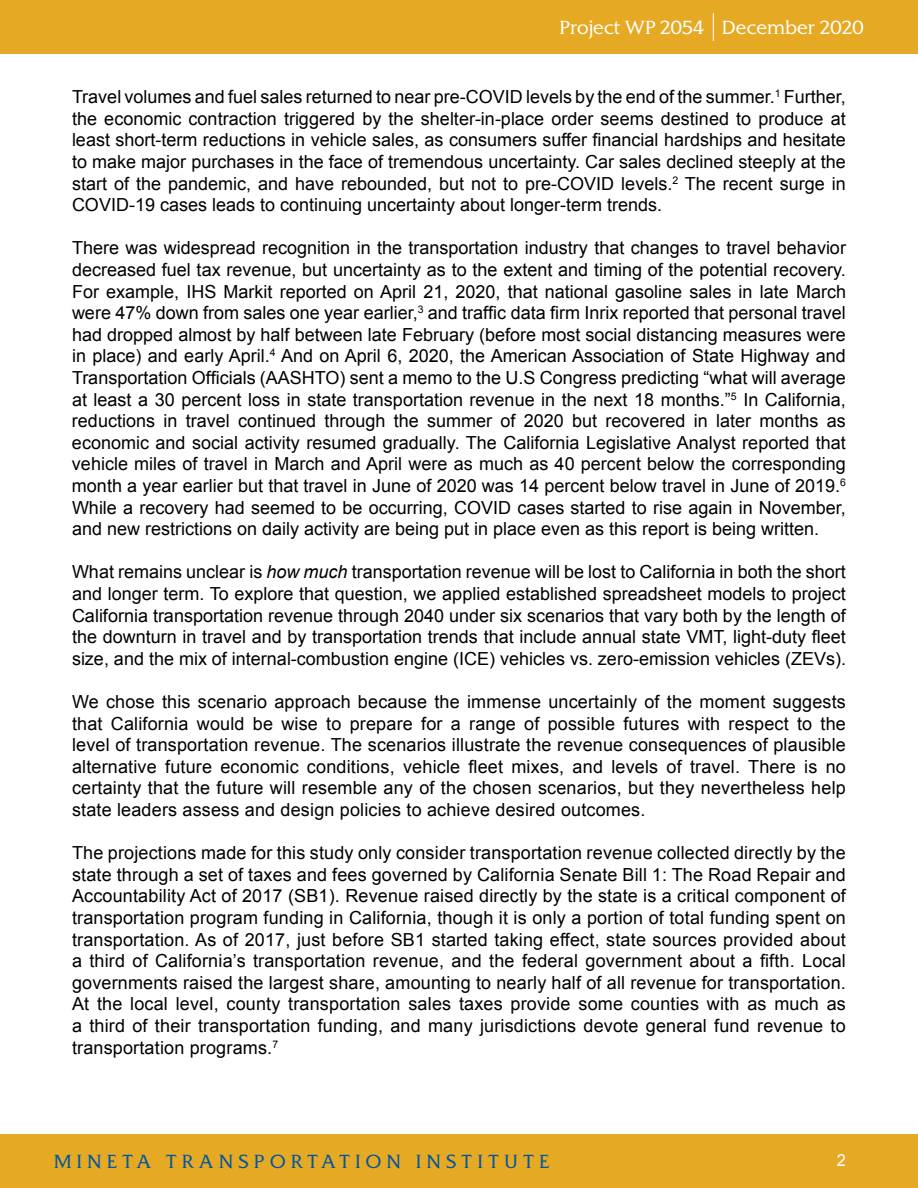
<style>
.page{position:relative;width:918px;height:1188px;background:#fff}
.page>*{position:absolute;margin:0;border:0;box-sizing:border-box;transform-origin:0 0}
.t1{font:18px/21.6px "Arial";letter-spacing:.01em;color:#000;text-align:justify}
.t2{font:300 18px "SJSU Spartan";letter-spacing:.3em;color:#0056a2}
.t3{font:300 18px "SJSU Spartan";color:#fff}
.t4{font:16.5px "Arial";color:#fff}
.s1{font-style:italic}
</style>
<div class="page">
<div style="left:0;top:0;width:918px;height:54px;background:#e5a923"></div>
<svg style="left:713px;top:13px;width:1px;height:28px"></svg>
<div style="left:0;top:1134px;width:918px;height:54px;background:#e5a923"></div>
<p class="t3" style="left:560px;top:16px;width:306px">Project WP 2054 December 2020</p>
<p class="t1" style="left:72px;top:86px;width:776px">Travel volumes and fuel sales returned to near pre-COVID levels by the end of the summer.<sup>1</sup> Further, the economic contraction triggered by the shelter-in-place order seems destined to produce at</p>
<p class="t1" style="left:72px;top:129px;width:775px">least short-term reductions in vehicle sales, as consumers suffer financial hardships and hesitate</p>
<p class="t1" style="left:72px;top:151px;width:775px">to make major purchases in the face of tremendous uncertainty. Car sales declined steeply at the start of the pandemic, and have rebounded, but not to pre-COVID levels.<sup>2</sup> The recent surge in COVID-19 cases leads to continuing uncertainty about longer-term trends.</p>
<p class="t1" style="left:72px;top:237px;width:776px">There was widespread recognition in the transportation industry that changes to travel behavior decreased fuel tax revenue, but uncertainty as to the extent and timing of the potential recovery.<br>For example, IHS Markit reported on April 21, 2020, that national gasoline sales in late March were 47% down from sales one year earlier,<sup>3</sup> and traffic data firm Inrix reported that personal travel had dropped almost by half between late February (before most social distancing measures were in place) and early April.<sup>4</sup> And on April 6, 2020, the American Association of State Highway and</p>
<p class="t1" style="left:72px;top:367px;width:775px">Transportation Officials (AASHTO) sent a memo to the U.S Congress predicting “what will average</p>
<p class="t1" style="left:72px;top:389px;width:776px">at least a 30 percent loss in state transportation revenue in the next 18 months.”<sup>5</sup> In California, reductions in travel continued through the summer of 2020 but recovered in later months as economic and social activity resumed gradually. The California Legislative Analyst reported that vehicle miles of travel in March and April were as much as 40 percent below the corresponding month a year earlier but that travel in June of 2020 was 14 percent below travel in June of 2019.<sup>6<br></sup>While a recovery had seemed to be occurring, COVID cases started to rise again in November, and new restrictions on daily activity are being put in place even as this report is being written.</p>
<p class="t1" style="left:72px;top:561px;width:775px">What remains unclear is <span class="s1">how much</span> transportation revenue will be lost to California in both the short and longer term. To explore that question, we applied established spreadsheet models to project California transportation revenue through 2040 under six scenarios that vary both by the length of</p>
<p class="t1" style="left:72px;top:626px;width:775px">the downturn in travel and by transportation trends that include annual state VMT, light-duty fleet</p>
<p class="t1" style="left:72px;top:648px;width:776px">size, and the mix of internal-combustion engine (ICE) vehicles vs. zero-emission vehicles (ZEVs).</p>
<p class="t1" style="left:72px;top:691px;width:775px">We chose this scenario approach because the immense uncertainly of the moment suggests that California would be wise to prepare for a range of possible futures with respect to the level of transportation revenue. The scenarios illustrate the revenue consequences of plausible</p>
<p class="t1" style="left:72px;top:756px;width:775px">alternative future economic conditions, vehicle fleet mixes, and levels of travel. There is no</p>
<p class="t1" style="left:72px;top:777px;width:775px">certainty that the future will resemble any of the chosen scenarios, but they nevertheless help state leaders assess and design policies to achieve desired outcomes.</p>
<p class="t1" style="left:72px;top:842px;width:775px">The projections made for this study only consider transportation revenue collected directly by the</p>
<p class="t1" style="left:72px;top:864px;width:775px">state through a set of taxes and fees governed by California Senate Bill 1: The Road Repair and<br>Accountability Act of 2017 (SB1). Revenue raised directly by the state is a critical component of</p>
<p class="t1" style="left:72px;top:907px;width:775px">transportation program funding in California, though it is only a portion of total funding spent on transportation. As of 2017, just before SB1 started taking effect, state sources provided about</p>
<p class="t1" style="left:72px;top:950px;width:775px">a third of California’s transportation revenue, and the federal government about a fifth. Local</p>
<p class="t1" style="left:72px;top:972px;width:775px">governments raised the largest share, amounting to nearly half of all revenue for transportation.<br>At the local level, county transportation sales taxes provide some counties with as much as a third of their transportation funding, and many jurisdictions devote general fund revenue to transportation programs.<sup>7</sup></p>
<p class="t2" style="left:54px;top:1150px;width:497px">MINETA TRANSPORTATION INSTITUTE</p>
<p class="t4" style="left:837px;top:1149px;width:11px">2</p>
</div>
